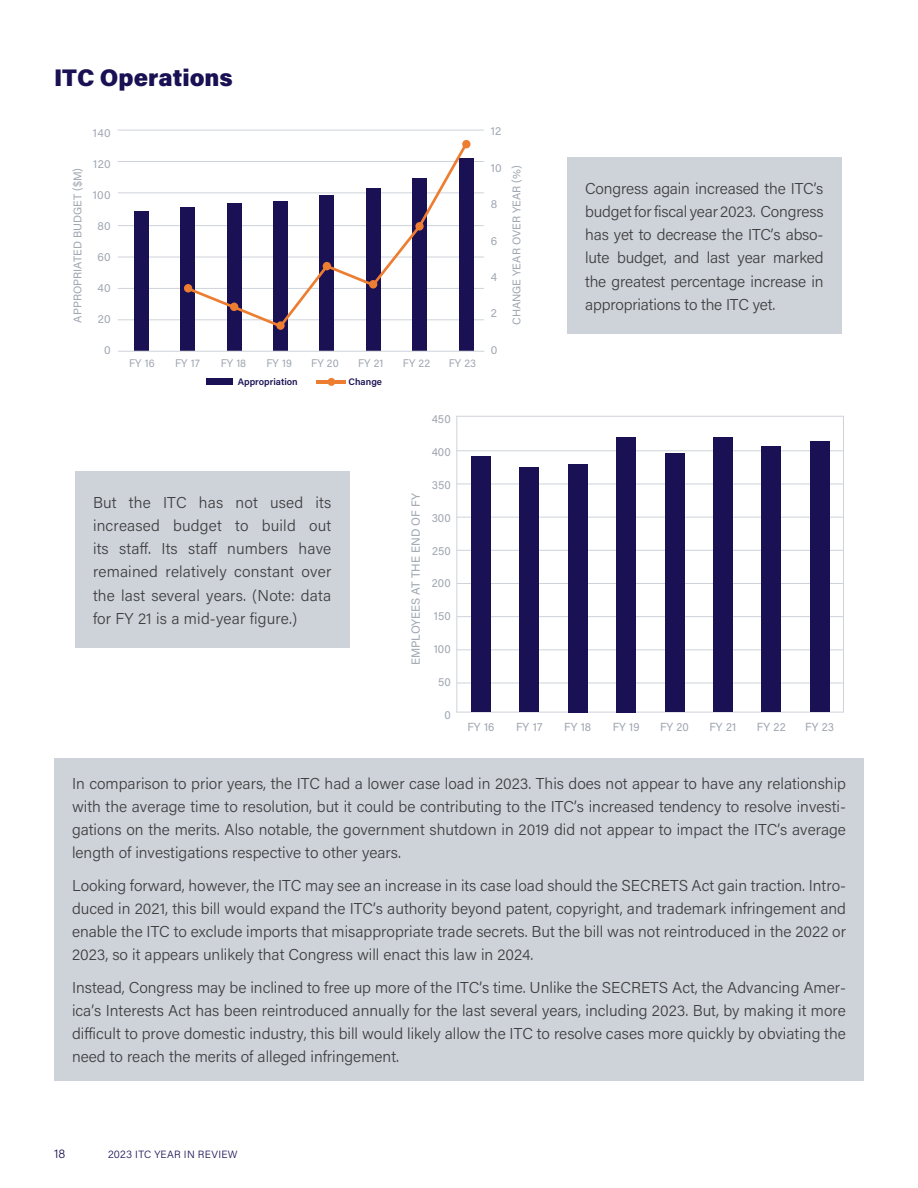
<style>
.page{position:relative;width:918px;height:1188px;background:#fff}
.page>*{position:absolute;margin:0;border:0;box-sizing:border-box;transform-origin:0 0}
.Page_Headings{font:900 24px "Acumin Pro";color:#191153}
.Body{font:300 15.75px/23.2px "Acumin Pro";color:#3e3e3f;text-align:justify}
.t1{font:300 12px "Acumin Pro";color:#191153}
.X_Axis_Numeral{font:11.7px "Acumin Pro";color:#9fa6b1}
.X_Axis_Numeral-2{font:11.1px "Acumin Pro";color:#9fa6b1}
.Y_Axis_Numeral{font:11.1px "Acumin Pro";letter-spacing:.03em;color:#9fa6b1}
.t2{font:300 10.5px "Acumin Pro";letter-spacing:.025em;color:#191153}
.Graph_Key_Legend{font:600 9.45px "Acumin Pro";color:#191153}
</style>
<div class="page">
<div style="left:54px;top:759px;width:810px;height:322px;background:#ced3da"></div>
<div style="left:567px;top:158px;width:275px;height:176px;background:#ced3da"></div>
<div style="left:75px;top:471px;width:274px;height:177px;background:#ced3da"></div>
<hr style="left:457px;top:649px;width:387px;height:1px;background:#ced3da">
<hr style="left:457px;top:683px;width:387px;height:1px;background:#ced3da">
<hr style="left:457px;top:583px;width:387px;height:1px;background:#ced3da">
<hr style="left:457px;top:616px;width:387px;height:1px;background:#ced3da">
<hr style="left:456px;top:517px;width:387px;height:1px;background:#ced3da">
<hr style="left:457px;top:550px;width:387px;height:1px;background:#ced3da">
<hr style="left:456px;top:450px;width:387px;height:1px;background:#ced3da">
<hr style="left:457px;top:484px;width:387px;height:1px;background:#ced3da">
<hr style="left:457px;top:712px;width:387px;height:1px;background:#ced3da">
<hr style="left:456px;top:416px;width:1px;height:296px;background:#ced3da">
<div style="left:471px;top:457px;width:20px;height:255px;background:#191153"></div>
<div style="left:520px;top:467px;width:19px;height:245px;background:#191153"></div>
<div style="left:568px;top:464px;width:19px;height:248px;background:#191153"></div>
<div style="left:616px;top:437px;width:20px;height:275px;background:#191153"></div>
<div style="left:665px;top:453px;width:19px;height:259px;background:#191153"></div>
<div style="left:713px;top:438px;width:20px;height:274px;background:#191153"></div>
<div style="left:762px;top:447px;width:19px;height:265px;background:#191153"></div>
<div style="left:810px;top:442px;width:19px;height:270px;background:#191153"></div>
<hr style="left:456px;top:416px;width:387px;height:1px;background:#ced3da">
<hr style="left:843px;top:416px;width:1px;height:296px;background:#ced3da">
<hr style="left:118px;top:288px;width:366px;height:1px;background:#ced3da">
<hr style="left:118px;top:319px;width:366px;height:1px;background:#ced3da">
<hr style="left:118px;top:225px;width:366px;height:1px;background:#ced3da">
<hr style="left:118px;top:257px;width:366px;height:1px;background:#ced3da">
<hr style="left:118px;top:193px;width:366px;height:1px;background:#ced3da">
<hr style="left:118px;top:130px;width:366px;height:1px;background:#ced3da">
<hr style="left:118px;top:161px;width:366px;height:1px;background:#ced3da">
<div style="left:134px;top:212px;width:15px;height:139px;background:#191153"></div>
<div style="left:180px;top:207px;width:15px;height:144px;background:#191153"></div>
<div style="left:227px;top:204px;width:15px;height:147px;background:#191153"></div>
<div style="left:273px;top:201px;width:15px;height:150px;background:#191153"></div>
<div style="left:319px;top:195px;width:15px;height:156px;background:#191153"></div>
<div style="left:366px;top:189px;width:15px;height:162px;background:#191153"></div>
<div style="left:412px;top:178px;width:15px;height:173px;background:#191153"></div>
<div style="left:459px;top:158px;width:15px;height:193px;background:#191153"></div>
<svg style="left:184px;top:140px;width:286px;height:190px"></svg>
<hr style="left:118px;top:351px;width:366px;height:1px;background:#ced3da">
<div style="left:206px;top:378px;width:26px;height:7px;background:#191153"></div>
<hr style="left:316px;top:380px;width:30px;height:4px;background:#ed7d31">
<div style="left:327px;top:378px;width:8px;height:8px;background:#ed7d31;border-radius:50%"></div>
<p class="Page_Headings" style="left:54px;top:61px;width:180px">ITC Operations</p>
<p class="Y_Axis_Numeral" style="left:491px;top:124px;width:12px">12</p>
<p class="Y_Axis_Numeral" style="left:491px;top:160px;width:13px">10</p>
<p class="Y_Axis_Numeral" style="left:491px;top:197px;width:8px">8</p>
<p class="Y_Axis_Numeral" style="left:491px;top:233px;width:8px">6</p>
<p class="Y_Axis_Numeral" style="left:491px;top:269px;width:8px">4</p>
<p class="Y_Axis_Numeral" style="left:491px;top:306px;width:8px">2</p>
<p class="Y_Axis_Numeral" style="left:491px;top:342px;width:8px">0</p>
<p class="Y_Axis_Numeral" style="left:93px;top:125px;width:19px">140</p>
<p class="Y_Axis_Numeral" style="left:93px;top:156px;width:19px">120</p>
<p class="Y_Axis_Numeral" style="left:93px;top:187px;width:19px">100</p>
<p class="Y_Axis_Numeral" style="left:97px;top:218px;width:15px">80</p>
<p class="Y_Axis_Numeral" style="left:97px;top:249px;width:15px">60</p>
<p class="Y_Axis_Numeral" style="left:97px;top:280px;width:15px">40</p>
<p class="Y_Axis_Numeral" style="left:98px;top:311px;width:15px">20</p>
<p class="Y_Axis_Numeral" style="left:104px;top:342px;width:8px">0</p>
<p class="X_Axis_Numeral-2" style="left:70px;top:323px;width:156px;rotate:-90deg">APPROPRIATED BUDGET ($M)</p>
<p class="X_Axis_Numeral-2" style="left:509px;top:325px;width:161px;rotate:-90deg">CHANGE YEAR OVER YEAR (%)</p>
<p class="X_Axis_Numeral-2" style="left:129px;top:356px;width:27px">FY 16</p>
<p class="X_Axis_Numeral-2" style="left:175px;top:356px;width:26px">FY 17</p>
<p class="X_Axis_Numeral-2" style="left:221px;top:356px;width:27px">FY 18</p>
<p class="X_Axis_Numeral-2" style="left:267px;top:356px;width:27px">FY 19</p>
<p class="X_Axis_Numeral-2" style="left:311px;top:356px;width:29px">FY 20</p>
<p class="X_Axis_Numeral-2" style="left:358px;top:356px;width:27px">FY 21</p>
<p class="X_Axis_Numeral-2" style="left:403px;top:356px;width:29px">FY 22</p>
<p class="X_Axis_Numeral-2" style="left:449px;top:356px;width:29px">FY 23</p>
<p class="Graph_Key_Legend" style="left:238px;top:375px;width:61px">Appropriation</p>
<p class="Graph_Key_Legend" style="left:348px;top:375px;width:35px">Change</p>
<p class="X_Axis_Numeral" style="left:432px;top:411px;width:20px">450</p>
<p class="X_Axis_Numeral" style="left:432px;top:444px;width:21px">400</p>
<p class="Body" style="left:93px;top:490px;width:240px">But the ITC has not used its increased budget to build out its staff. Its staff numbers have remained relatively constant over the last several years. (Note: data for FY 21 is a mid-year figure.)</p>
<p class="X_Axis_Numeral" style="left:408px;top:665px;width:174px;rotate:-90deg">EMPLOYEES AT THE END OF FY</p>
<p class="X_Axis_Numeral" style="left:432px;top:477px;width:20px">350</p>
<p class="X_Axis_Numeral" style="left:432px;top:509px;width:21px">300</p>
<p class="X_Axis_Numeral" style="left:432px;top:542px;width:20px">250</p>
<p class="X_Axis_Numeral" style="left:432px;top:575px;width:20px">200</p>
<p class="X_Axis_Numeral" style="left:434px;top:608px;width:18px">150</p>
<p class="X_Axis_Numeral" style="left:434px;top:641px;width:18px">100</p>
<p class="X_Axis_Numeral" style="left:438px;top:674px;width:14px">50</p>
<p class="X_Axis_Numeral" style="left:444px;top:707px;width:8px">0</p>
<p class="Body" style="left:585px;top:176px;width:240px">Congress again increased the ITC’s budget for fiscal year 2023. Congress has yet to decrease the ITC’s abso&shy;lute budget, and last year marked the greatest percentage increase in appropriations to the ITC yet.</p>
<p class="X_Axis_Numeral" style="left:467px;top:719px;width:29px">FY 16</p>
<p class="X_Axis_Numeral" style="left:516px;top:719px;width:28px">FY 17</p>
<p class="X_Axis_Numeral" style="left:564px;top:719px;width:28px">FY 18</p>
<p class="X_Axis_Numeral" style="left:613px;top:719px;width:28px">FY 19</p>
<p class="X_Axis_Numeral" style="left:660px;top:719px;width:30px">FY 20</p>
<p class="X_Axis_Numeral" style="left:710px;top:719px;width:28px">FY 21</p>
<p class="X_Axis_Numeral" style="left:757px;top:719px;width:30px">FY 22</p>
<p class="X_Axis_Numeral" style="left:805px;top:719px;width:30px">FY 23</p>
<p class="Body" style="left:72px;top:771px;width:776px">In comparison to prior years, the ITC had a lower case load in 2023. This does not appear to have any relationship with the average time to resolution, but it could be contributing to the ITC’s increased tendency to resolve investi&shy;gations on the merits. Also notable, the government shutdown in 2019 did not appear to impact the ITC’s average length of investigations respective to other years.</p>
<p class="Body" style="left:72px;top:873px;width:776px">Looking forward, however, the ITC may see an increase in its case load should the SECRETS Act gain traction. Intro&shy;duced in 2021, this bill would expand the ITC’s authority beyond patent, copyright, and trademark infringement and enable the ITC to exclude imports that misappropriate trade secrets. But the bill was not reintroduced in the 2022 or 2023, so it appears unlikely that Congress will enact this law in 2024.</p>
<p class="Body" style="left:72px;top:975px;width:775px">Instead, Congress may be inclined to free up more of the ITC’s time. Unlike the SECRETS Act, the Advancing Amer&shy;ica’s Interests Act has been reintroduced annually for the last several years, including 2023. But, by making it more difficult to prove domestic industry, this bill would likely allow the ITC to resolve cases more quickly by obviating the need to reach the merits of alleged infringement.</p>
<p class="t1" style="left:54px;top:1146px;width:13px">18</p>
<p class="t2" style="left:108px;top:1147px;width:131px">2023 ITC YEAR IN REVIEW</p>
</div>
